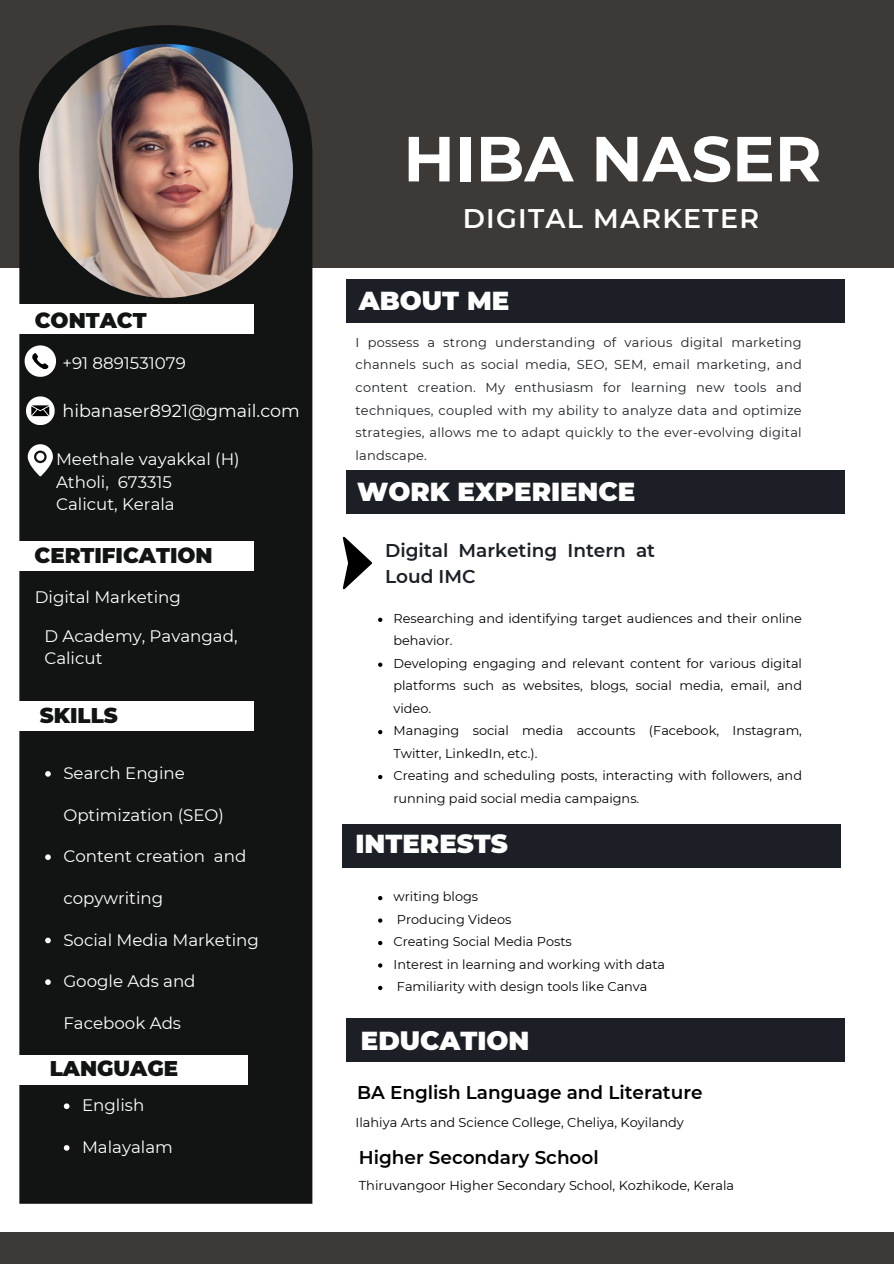
<style>
.page{position:relative;width:894px;height:1264px;background:#fff}
.page>*{position:absolute;margin:0;border:0;box-sizing:border-box;transform-origin:0 0}
.t1{font:700 63.6px "Montserrat";color:#fff}
.t2{font:600 26.85px "Montserrat";letter-spacing:.045em;color:#fff}
.t3{font:900 25.95px "Montserrat";color:#fff}
.t4{font:900 21.3px/29.2px "Montserrat";color:#121414}
.t5{font:600 18.45px "Montserrat";color:#000}
.t6{font:600 18.45px/25.8px "Montserrat";color:#1c2026}
.t7{font:17.55px "Montserrat";color:#fff}
.t8{font:16.65px/22.5px "Montserrat";color:#fff}
.t9{font:12.9px/22.5px "Montserrat";color:#000}
.t10{font:12.9px/22.6px "Montserrat";letter-spacing:.02em;color:#1c2026;text-align:justify}
</style>
<div class="page">
<div style="left:0;top:0;width:893px;height:268px;background:#3d3936"></div>
<div style="left:19px;top:25px;width:293px;height:1178px;background:#121414"></div>
<img style="left:39px;top:44px;width:254px;height:254px;border-radius:50%">
<div style="left:346px;top:280px;width:498px;height:43px;background:#1c2026"></div>
<div style="left:346px;top:470px;width:498px;height:43px;background:#1c2026"></div>
<div style="left:346px;top:1018px;width:498px;height:44px;background:#1c2026"></div>
<div style="left:0;top:1232px;width:893px;height:31px;background:#3d3936"></div>
<div style="left:0;top:305px;width:253px;height:29px;background:#fff"></div>
<div style="left:0;top:701px;width:253px;height:30px;background:#fff"></div>
<div style="left:0;top:1055px;width:247px;height:29px;background:#fff"></div>
<svg style="left:343px;top:537px;width:29px;height:52px"></svg>
<div style="left:342px;top:824px;width:498px;height:43px;background:#1c2026"></div>
<svg style="left:25px;top:345px;width:31px;height:32px"></svg>
<svg style="left:26px;top:396px;width:28px;height:28px"></svg>
<svg style="left:28px;top:444px;width:24px;height:32px"></svg>
<div style="left:0;top:541px;width:253px;height:29px;background:#fff"></div>
<svg style="left:378px;top:617px;width:4px;height:5px"></svg>
<svg style="left:378px;top:662px;width:4px;height:5px"></svg>
<svg style="left:378px;top:730px;width:4px;height:4px"></svg>
<svg style="left:378px;top:775px;width:4px;height:4px"></svg>
<svg style="left:64px;top:1103px;width:5px;height:6px"></svg>
<svg style="left:64px;top:1145px;width:5px;height:5px"></svg>
<svg style="left:45px;top:771px;width:6px;height:5px"></svg>
<svg style="left:45px;top:854px;width:6px;height:6px"></svg>
<svg style="left:45px;top:937px;width:6px;height:6px"></svg>
<svg style="left:45px;top:979px;width:6px;height:5px"></svg>
<svg style="left:378px;top:896px;width:4px;height:4px"></svg>
<svg style="left:378px;top:918px;width:4px;height:4px"></svg>
<svg style="left:378px;top:940px;width:4px;height:5px"></svg>
<svg style="left:378px;top:963px;width:4px;height:4px"></svg>
<svg style="left:378px;top:985px;width:4px;height:5px"></svg>
<h5 class="t4" style="left:35px;top:306px;width:113px">CONTACT</h5>
<h3 class="t8" style="left:62px;top:352px;width:125px">+91 8891531079</h3>
<h5 class="t7" style="left:62px;top:400px;width:239px">hibanaser8921@gmail.com</h5>
<p class="t8" style="left:56px;top:448px;width:185px">Meethale vayakkal (H)<br>Atholi, 673315<br>Calicut, Kerala</p>
<p class="t4" style="left:35px;top:541px;width:179px">CERTIFICATION<br>O</p>
<h2 class="t8" style="left:35px;top:586px;width:147px">Digital Marketing</h2>
<h3 class="t8" style="left:44px;top:624px;width:195px">D Academy, Pavangad,<br>Calicut</h3>
<p class="t4" style="left:40px;top:701px;width:79px">SKILLS</p>
<p class="t8" style="left:63px;top:761px;width:123px">Search Engine</p>
<p class="t8" style="left:63px;top:803px;width:162px">Optimization (SEO)</p>
<p class="t8" style="left:63px;top:845px;width:184px">Content creation and</p>
<p class="t8" style="left:63px;top:886px;width:101px">copywriting</p>
<p class="t8" style="left:63px;top:928px;width:197px">Social Media Marketing</p>
<p class="t8" style="left:63px;top:969px;width:134px">Google Ads and</p>
<p class="t8" style="left:63px;top:1011px;width:119px">Facebook Ads</p>
<h5 class="t4" style="left:50px;top:1054px;width:130px">LANGUAGE</h5>
<p class="t8" style="left:82px;top:1094px;width:64px">English</p>
<p class="t8" style="left:82px;top:1135px;width:92px">Malayalam</p>
<p class="t1" style="left:403px;top:120px;width:419px">HIBA NASER</p>
<p class="t2" style="left:462px;top:202px;width:297px">DIGITAL MARKETER</p>
<h5 class="t3" style="left:359px;top:285px;width:152px">ABOUT ME</h5>
<p class="t10" style="left:355px;top:330px;width:447px">I possess a strong understanding of various digital marketing channels such as social media, SEO, SEM, email marketing, and content creation. My enthusiasm for learning new tools and techniques, coupled with my ability to analyze data and optimize strategies, allows me to adapt quickly to the ever-evolving digital landscape.</p>
<h5 class="t3" style="left:357px;top:476px;width:279px">WORK EXPERIENCE</h5>
<p class="t6" style="left:385px;top:537px;width:271px">Digital Marketing Intern at<br>Loud IMC</p>
<p class="t9" style="left:393px;top:607px;width:410px">Researching and identifying target audiences and their online behavior.</p>
<p class="t9" style="left:393px;top:652px;width:410px;text-align:justify">Developing engaging and relevant content for various digital platforms such as websites, blogs, social media, email, and video.</p>
<p class="t9" style="left:393px;top:719px;width:410px">Managing social media accounts (Facebook, Instagram,<br>Twitter, LinkedIn, etc.).</p>
<h2 class="t9" style="left:393px;top:764px;width:410px">Creating and scheduling posts, interacting with followers, and running paid social media campaigns.</h2>
<h3 class="t3" style="left:355px;top:828px;width:154px">INTERESTS</h3>
<h2 class="t9" style="left:393px;top:885px;width:86px">writing blogs</h2>
<p class="t9" style="left:397px;top:907px;width:116px">Producing Videos</p>
<p class="t9" style="left:393px;top:930px;width:180px">Creating Social Media Posts</p>
<p class="t9" style="left:393px;top:952px;width:273px">Interest in learning and working with data</p>
<p class="t9" style="left:397px;top:975px;width:252px">Familiarity with design tools like Canva</p>
<h3 class="t3" style="left:361px;top:1024px;width:170px">EDUCATION</h3>
<p class="t5" style="left:357px;top:1081px;width:347px">BA English Language and Literature</p>
<h2 class="t9" style="left:355px;top:1110px;width:330px">Ilahiya Arts and Science College, Cheliya, Koyilandy</h2>
<h4 class="t5" style="left:359px;top:1146px;width:241px">Higher Secondary School</h4>
<p class="t9" style="left:359px;top:1174px;width:377px">Thiruvangoor Higher Secondary School, Kozhikode, Kerala</p>
</div>
